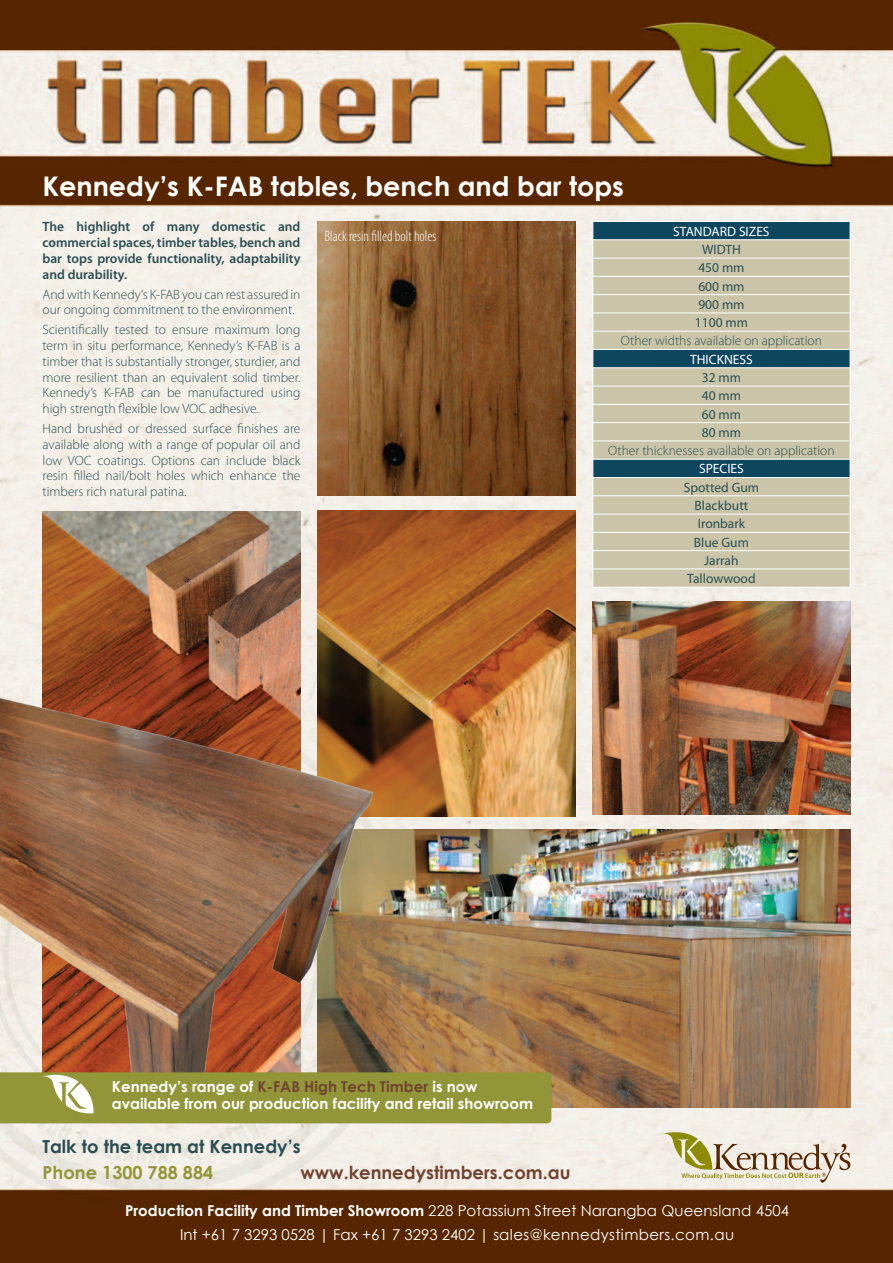
<style>
.page{position:relative;width:893px;height:1263px;background:#fff}
.page>*{position:absolute;margin:0;border:0;box-sizing:border-box;transform-origin:0 0}
.headings{font:700 27px "Century Gothic";color:#fff}
.t1{font:700 18px "Century Gothic";color:#714431}
.t2{font:700 18px "Century Gothic";color:#2b4d50}
.t3{font:700 18px "Century Gothic";color:#929638}
.quotes{font:700 15px/16.5px "Century Gothic";color:#fff}
.t4{font:15px "Century Gothic";letter-spacing:.005em;color:#fff}
.t5{font:15px "Century Gothic";letter-spacing:.025em;color:#fff}
.photos{font:300 condensed 15px "Myriad Pro";color:#fff}
.body_text{font:300 13.5px/15.8px "Myriad Pro";color:#2b4d50;text-align:justify}
.intro{font:600 13.5px/15.8px "Myriad Pro";color:#2b4d50;text-align:justify}
.sub_paras{font:13.5px "Myriad Pro";color:#2b4d50}
.sub_paras-2{font:300 13.5px "Myriad Pro";color:#2b4d50}
.sub_paras-3{font:13.5px "Myriad Pro";color:#fff}
.s1{color:#714431}
.s2{font-weight:700}
</style>
<div class="page">
<img style="left:0;top:0;width:893px;height:1263px">
<svg style="left:0;top:1164px;width:424px;height:60px;background:#987a62"></svg>
<svg style="left:663px;top:1132px;width:187px;height:50px;background:#d7ceb5"></svg>
<img style="left:317px;top:510px;width:258px;height:306px">
<img style="left:551px;top:829px;width:299px;height:279px">
<img style="left:43px;top:511px;width:257px;height:172px">
<img style="left:0;top:683px;width:460px;height:72px">
<img style="left:0;top:755px;width:551px;height:409px">
<hr style="left:592px;top:221px;width:258px;height:1px;background:#fff">
<hr style="left:592px;top:587px;width:258px;height:1px;background:#fff">
<svg style="left:592px;top:222px;width:259px;height:365px;background:#b2b6a2"></svg>
<hr style="left:592px;top:367px;width:258px;height:1px;background:#fff">
<img style="left:592px;top:602px;width:258px;height:212px">
<img style="left:317px;top:221px;width:258px;height:274px">
<p class="headings" style="left:43px;top:170px;width:583px">Kennedy’s K-FAB tables, bench and bar tops</p>
<p class="intro" style="left:43px;top:218px;width:259px">The highlight of many domestic and commercial spaces, timber tables, bench and bar tops provide functionality, adaptability and durability.</p>
<p class="body_text" style="left:43px;top:286px;width:259px">And with Kennedy’s K-FAB you can rest assured in our ongoing commitment to the environment.</p>
<p class="body_text" style="left:43px;top:322px;width:259px">Scientifically tested to ensure maximum long term in situ performance, Kennedy’s K-FAB is a timber that is substantially stronger, sturdier, and more resilient than an equivalent solid timber.<br>Kennedy’s K-FAB can be manufactured using high strength flexible low VOC adhesive.</p>
<p class="body_text" style="left:43px;top:420px;width:259px">Hand brushed or dressed surface finishes are available along with a range of popular oil and low VOC coatings. Options can include black resin filled nail/bolt holes which enhance the timbers rich natural patina.</p>
<p class="photos" style="left:325px;top:228px;width:113px">Black resin filled bolt holes</p>
<p class="sub_paras-3" style="left:673px;top:223px;width:98px">STANDARD SIZES</p>
<p class="sub_paras" style="left:702px;top:241px;width:40px">WIDTH</p>
<p class="sub_paras" style="left:698px;top:259px;width:48px">450 mm</p>
<p class="sub_paras" style="left:698px;top:278px;width:48px">600 mm</p>
<p class="sub_paras" style="left:698px;top:296px;width:48px">900 mm</p>
<p class="sub_paras" style="left:695px;top:314px;width:55px">1100 mm</p>
<p class="sub_paras-2" style="left:621px;top:333px;width:203px">Other widths available on application</p>
<p class="sub_paras-3" style="left:690px;top:351px;width:64px">THICKNESS</p>
<p class="sub_paras" style="left:702px;top:369px;width:41px">32 mm</p>
<p class="sub_paras" style="left:702px;top:387px;width:41px">40 mm</p>
<p class="sub_paras" style="left:702px;top:406px;width:41px">60 mm</p>
<p class="sub_paras" style="left:702px;top:424px;width:41px">80 mm</p>
<p class="sub_paras-2" style="left:608px;top:442px;width:228px">Other thicknesses available on application</p>
<p class="sub_paras-3" style="left:699px;top:461px;width:46px">SPECIES</p>
<p class="sub_paras" style="left:684px;top:479px;width:77px">Spotted Gum</p>
<p class="sub_paras" style="left:695px;top:497px;width:55px">Blackbutt</p>
<p class="sub_paras" style="left:698px;top:515px;width:49px">Ironbark</p>
<p class="sub_paras" style="left:694px;top:534px;width:56px">Blue Gum</p>
<p class="sub_paras" style="left:704px;top:552px;width:36px">Jarrah</p>
<p class="sub_paras" style="left:687px;top:570px;width:70px">Tallowwood</p>
<p class="quotes" style="left:112px;top:1078px;width:423px">Kennedy’s range of <span class="s1">K-FAB High Tech Timber</span> is now available from our production facility and retail showroom</p>
<p class="t2" style="left:43px;top:1135px;width:260px">Talk to the team at Kennedy’s</p>
<p class="t3" style="left:43px;top:1161px;width:172px">Phone 1300 788 884</p>
<p class="t1" style="left:300px;top:1161px;width:271px">www.kennedystimbers.com.au</p>
<p class="t4" style="left:125px;top:1201px;width:666px"><span class="s2">Production Facility and Timber Showroom</span> 228 Potassium Street Narangba Queensland 4504</p>
<p class="t5" style="left:180px;top:1225px;width:555px">Int +61 7 3293 0528 | Fax +61 7 3293 2402 | sales@kennedystimbers.com.au</p>
</div>
